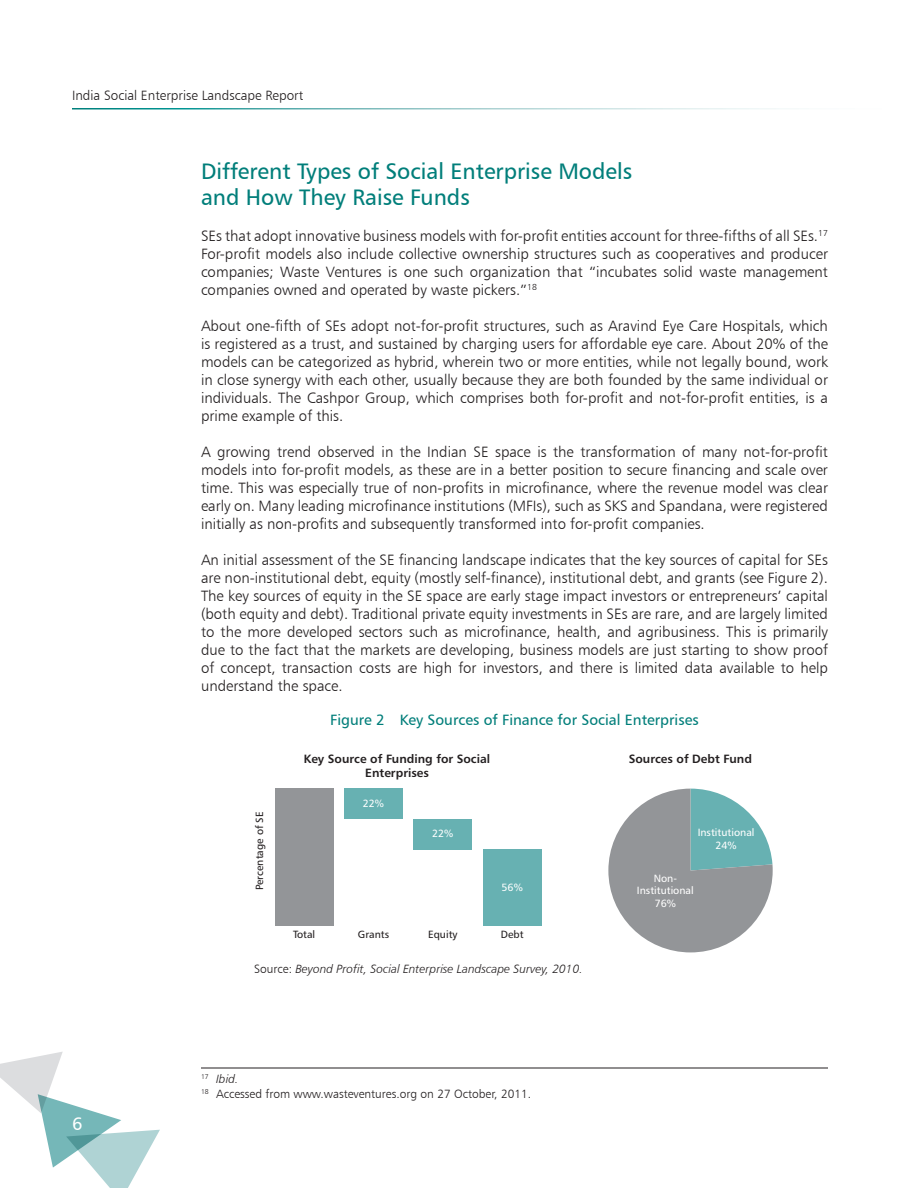
<style>
.page{position:relative;width:918px;height:1188px;background:#fff}
.page>*{position:absolute;margin:0;border:0;box-sizing:border-box;transform-origin:0 0}
.t1{font:22.5px/25.5px "Humanist 777 BT Roman B";color:#007e7a}
.t2{font:18px "Humanist 777 BT Roman B";color:#fff}
.t3{font:15px/18px "Humanist 777 BT Light B";color:#231f20;text-align:justify}
.t4{font:15px "Humanist 777 BT Roman B";color:#007e7a}
.t5{font:13.5px "Humanist 777 BT Light B";color:#231f20}
.t6{font:12px "Humanist 777 BT Light Italic B";color:#231f20}
.t7{font:12px "Humanist 777 BT Bold B";color:#231f20}
.t8{font:12px "Humanist 777 BT Light B";color:#231f20}
.t9{font:10.5px/12.6px "Humanist 777 BT Roman B";color:#fff;text-align:center}
.t10{font:10.5px "Humanist 777 BT Roman B";color:#231f20}
.s1{font-family:"Humanist 777 BT Light B"}
</style>
<div class="page">
<svg style="left:0;top:1052px;width:160px;height:136px"></svg>
<div style="left:275px;top:789px;width:58px;height:137px;background:#939598"></div>
<div style="left:483px;top:849px;width:59px;height:77px;background:#67b1b2"></div>
<div style="left:414px;top:819px;width:58px;height:30px;background:#67b1b2"></div>
<div style="left:344px;top:789px;width:59px;height:30px;background:#67b1b2"></div>
<svg style="left:701px;top:789px;width:71px;height:66px"></svg>
<svg style="left:608px;top:789px;width:165px;height:163px;background:#899c9e"></svg>
<hr style="left:201px;top:1068px;width:627px;height:1px;background:#231f20">
<p class="t5" style="left:72px;top:87px;width:233px">India Social Enterprise Landscape Report</p>
<h1 class="t1" style="left:201px;top:158px;width:433px">Different Types of Social Enterprise Models and How They Raise Funds</h1>
<p class="t3" style="left:201px;top:226px;width:629px">SEs that adopt innovative business models with for-profit entities account for three-fifths of all SEs.<sup>17<br></sup>For-profit models also include collective ownership structures such as cooperatives and producer companies; Waste Ventures is one such organization that “incubates solid waste management companies owned and operated by waste pickers.”<sup>18</sup></p>
<p class="t3" style="left:201px;top:316px;width:629px">About one-fifth of SEs adopt not-for-profit structures, such as Aravind Eye Care Hospitals, which is registered as a trust, and sustained by charging users for affordable eye care. About 20% of the models can be categorized as hybrid, wherein two or more entities, while not legally bound, work in close synergy with each other, usually because they are both founded by the same individual or individuals. The Cashpor Group, which comprises both for-profit and not-for-profit entities, is a prime example of this.</p>
<p class="t3" style="left:201px;top:442px;width:629px">A growing trend observed in the Indian SE space is the transformation of many not-for-profit models into for-profit models, as these are in a better position to secure financing and scale over time. This was especially true of non-profits in microfinance, where the revenue model was clear early on. Many leading microfinance institutions (MFIs), such as SKS and Spandana, were registered initially as non-profits and subsequently transformed into for-profit companies.</p>
<p class="t3" style="left:201px;top:550px;width:629px">An initial assessment of the SE financing landscape indicates that the key sources of capital for SEs are non-institutional debt, equity (mostly self-finance), institutional debt, and grants (see Figure 2).<br>The key sources of equity in the SE space are early stage impact investors or entrepreneurs’ capital (both equity and debt). Traditional private equity investments in SEs are rare, and are largely limited to the more developed sectors such as microfinance, health, and agribusiness. This is primarily due to the fact that the markets are developing, business models are just starting to show proof of concept, transaction costs are high for investors, and there is limited data available to help understand the space.</p>
<p class="t4" style="left:330px;top:711px;width:370px">Figure 2 Key Sources of Finance for Social Enterprises</p>
<p class="t7" style="left:304px;top:751px;width:188px">Key Source of Funding for Social</p>
<p class="t7" style="left:629px;top:751px;width:125px">Sources of Debt Fund</p>
<p class="t7" style="left:365px;top:765px;width:65px">Enterprises</p>
<p class="t2" style="left:72px;top:1112px;width:12px">6</p>
<p class="t10" style="left:253px;top:890px;width:80px;rotate:-90deg">Percentage of SE</p>
<p class="t9" style="left:363px;top:797px;width:23px">22%</p>
<p class="t9" style="left:432px;top:827px;width:23px">22%</p>
<p class="t9" style="left:502px;top:881px;width:23px">56%</p>
<p class="t10" style="left:293px;top:928px;width:24px">Total</p>
<p class="t10" style="left:358px;top:928px;width:33px">Grants</p>
<p class="t10" style="left:428px;top:928px;width:31px">Equity</p>
<p class="t10" style="left:501px;top:928px;width:24px">Debt</p>
<p class="t6" style="left:254px;top:962px;width:330px"><span class="s1">Source:</span> Beyond Profit, Social Enterprise Landscape Survey, 2010.</p>
<p class="t6" style="left:201px;top:1071px;width:39px"><sup>17</sup> Ibid.</p>
<p class="t8" style="left:201px;top:1086px;width:332px"><sup>18</sup> Accessed from www.wasteventures.org on 27 October, 2011.</p>
<p class="t9" style="left:698px;top:826px;width:58px">Institutional<br>24%</p>
<p class="t9" style="left:637px;top:871px;width:58px">Non-<br>Institutional<br>76%</p>
</div>
